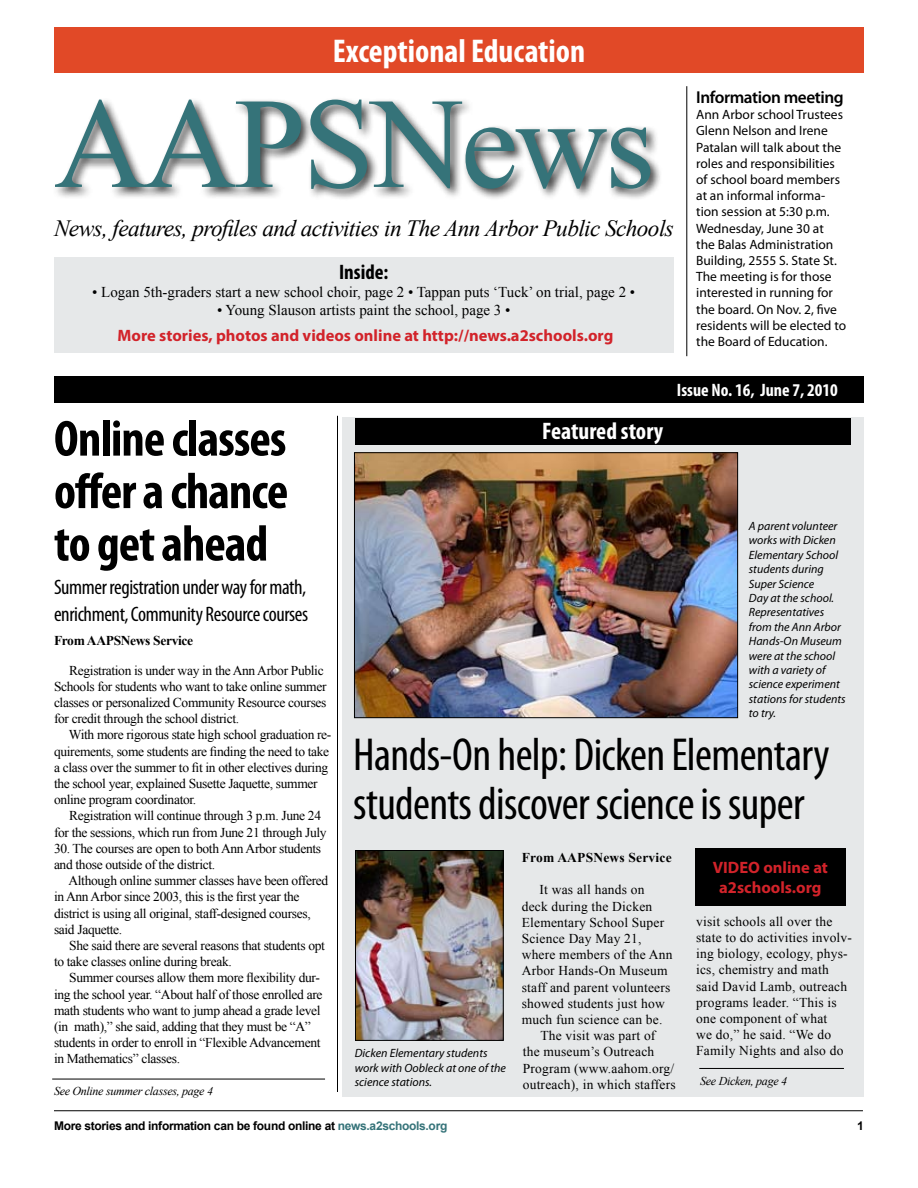
<style>
.page{position:relative;width:918px;height:1188px;background:#fff}
.page>*{position:absolute;margin:0;border:0;box-sizing:border-box;transform-origin:0 0}
.t1{font:129px "Times New Roman";letter-spacing:-.025em;color:#357379}
.t2{font:700 condensed 51px/52.5px "Myriad Pro";letter-spacing:-.02em;color:#000;text-align:justify}
.t3{font:condensed 46.5px/49.8px "Myriad Pro";letter-spacing:-.015em;color:#000}
.t4{font:700 condensed 33px "Myriad Pro";color:#fff}
.t5{font:700 condensed 24px "Myriad Pro";color:#fff}
.t6{font:italic 23.25px "Times New Roman";letter-spacing:-.025em;color:#000}
.t7{font:condensed 21px/27px "Myriad Pro";letter-spacing:-.02em;color:#000}
.t8{font:700 condensed 21px "Myriad Pro";color:#000}
.t9{font:700 condensed 18px "Myriad Pro";color:#fff}
.t10{font:600 17.25px "Myriad Pro";letter-spacing:-.025em;color:#000}
.t11{font:700 16.5px/19.8px "Myriad Pro";color:#d2232a;text-align:center}
.t12{font:15px "Times New Roman";color:#000}
.t13{font:13.5px/16.2px "Times New Roman";letter-spacing:-.025em;color:#000}
.t14{font:13.5px/16.2px "Times New Roman";letter-spacing:.015em;color:#000}
.t15{font:13.5px/16.2px "Myriad Pro";color:#000}
.t16{font:700 13.5px "Times New Roman";letter-spacing:-.015em;color:#000}
.t17{font:700 13.5px "Times New Roman";letter-spacing:.015em;color:#000}
.t18{font:italic 12px/14.4px "Myriad Pro";color:#000}
.t19{font:700 12px "Arial";letter-spacing:-.025em;color:#000}
.t20{font:italic 12px "Times New Roman";letter-spacing:-.025em;color:#000}
.s1{color:#357379}
</style>
<div class="page">
<div style="left:51px;top:96px;width:867px;height:192px;background:#000;opacity:.75"></div>
<div style="left:54px;top:257px;width:619px;height:96px;background:#e6e8e9"></div>
<div style="left:54px;top:27px;width:810px;height:46px;background:#e14927"></div>
<hr style="left:686px;top:86px;width:1px;height:270px;background:#000">
<hr style="left:54px;top:1110px;width:809px;height:1px;background:#000">
<div style="left:54px;top:376px;width:810px;height:27px;background:#000"></div>
<div style="left:343px;top:417px;width:521px;height:680px;background:#e6e8e9"></div>
<hr style="left:52px;top:1079px;width:273px;height:1px;background:#000">
<hr style="left:699px;top:1068px;width:145px;height:1px;background:#000">
<img style="left:357px;top:852px;width:145px;height:187px">
<div style="left:355px;top:850px;width:149px;height:191px;border:1px solid #000"></div>
<img style="left:356px;top:454px;width:380px;height:262px">
<div style="left:354px;top:452px;width:384px;height:266px;border:1px solid #000"></div>
<div style="left:355px;top:418px;width:495px;height:27px;background:#000"></div>
<hr style="left:337px;top:416px;width:1px;height:676px;background:#000">
<div style="left:695px;top:848px;width:151px;height:58px;background:#000"></div>
<h3 class="t4" style="left:333px;top:31px;width:254px">Exceptional Education</h3>
<h1 class="t1" style="left:54px;top:57px;width:602px">AAPSNews</h1>
<h3 class="t6" style="left:54px;top:212px;width:621px">News, features, profiles and activities in The Ann Arbor Public Schools</h3>
<h3 class="t8" style="left:339px;top:259px;width:51px">Inside:</h3>
<p class="t12" style="left:92px;top:282px;width:544px">• Logan 5th-graders start a new school choir, page 2 • Tappan puts ‘Tuck’ on trial, page 2 •</p>
<p class="t12" style="left:217px;top:300px;width:295px">• Young Slauson artists paint the school, page 3 •</p>
<p class="t11" style="left:118px;top:325px;width:497px">More stories, photos and videos online at http://news.a2schools.org</p>
<p class="t10" style="left:696px;top:86px;width:149px">Information meeting</p>
<p class="t15" style="left:696px;top:106px;width:152px">Ann Arbor school Trustees<br>Glenn Nelson and Irene<br>Patalan will talk about the roles and responsibilities of school board members at an informal informa&shy;tion session at 5:30 p.m.<br>Wednesday, June 30 at<br>the Balas Administration<br>Building, 2555 S. State St.<br>The meeting is for those interested in running for the board. On Nov. 2, five residents will be elected to the Board of Education.</p>
<h2 class="t2" style="left:54px;top:411px;width:236px">Online classes offer a chance to get ahead</h2>
<h3 class="t7" style="left:54px;top:573px;width:256px">Summer registration under way for math, enrichment, Community Resource courses</h3>
<p class="t16" style="left:54px;top:631px;width:141px">From AAPSNews Service</p>
<p class="t13" style="left:54px;top:662px;width:274px;text-indent:15px">Registration is under way in the Ann Arbor Public Schools for students who want to take online summer classes or personalized Community Resource courses for credit through the school district.</p>
<p class="t13" style="left:54px;top:727px;width:279px;text-indent:15px">With more rigorous state high school graduation re&shy;quirements, some students are finding the need to take a class over the summer to fit in other electives during the school year, explained Susette Jaquette, summer online program coordinator.</p>
<p class="t13" style="left:54px;top:808px;width:274px;text-indent:15px">Registration will continue through 3 p.m. June 24 for the sessions, which run from June 21 through July</p>
<p class="t13" style="left:54px;top:840px;width:269px">30. The courses are open to both Ann Arbor students and those outside of the district.</p>
<p class="t13" style="left:54px;top:872px;width:276px;text-indent:14px">Although online summer classes have been offered in Ann Arbor since 2003, this is the first year the district is using all original, staff-designed courses, said Jaquette.</p>
<p class="t13" style="left:54px;top:937px;width:272px;text-indent:15px">She said there are several reasons that students opt to take classes online during break.</p>
<p class="t13" style="left:54px;top:970px;width:270px;text-indent:15px">Summer courses allow them more flexibility dur&shy;ing the school year. “About half of those enrolled are math students who want to jump ahead a grade level (in math),” she said, adding that they must be “A” students in order to enroll in “Flexible Advancement in Mathematics” classes.</p>
<p class="t20" style="left:54px;top:1083px;width:161px">See Online summer classes, page 4</p>
<h3 class="t5" style="left:542px;top:416px;width:123px">Featured story</h3>
<h3 class="t9" style="left:677px;top:379px;width:163px">Issue No. 16, June 7, 2010</h3>
<p class="t18" style="left:749px;top:519px;width:98px">A parent volunteer works with Dicken<br>Elementary School students during<br>Super Science<br>Day at the school.<br>Representatives from the Ann Arbor<br>Hands-On Museum were at the school with a variety of science experiment stations for students to try.</p>
<h3 class="t3" style="left:353px;top:729px;width:478px">Hands-On help: Dicken Elementary students discover science is super</h3>
<p class="t18" style="left:355px;top:1046px;width:153px">Dicken Elementary students work with Oobleck at one of the science stations.</p>
<p class="t17" style="left:522px;top:848px;width:152px">From AAPSNews Service</p>
<p class="t14" style="left:540px;top:881px;width:106px">It was all hands on</p>
<p class="t14" style="left:522px;top:898px;width:132px">deck during the Dicken</p>
<p class="t14" style="left:522px;top:914px;width:144px">Elementary School Super</p>
<p class="t14" style="left:522px;top:930px;width:121px">Science Day May 21,</p>
<p class="t14" style="left:522px;top:946px;width:152px">where members of the Ann</p>
<p class="t14" style="left:522px;top:962px;width:147px">Arbor Hands-On Museum</p>
<p class="t14" style="left:522px;top:979px;width:150px">staff and parent volunteers</p>
<p class="t14" style="left:522px;top:995px;width:145px">showed students just how</p>
<p class="t14" style="left:522px;top:1011px;width:142px">much fun science can be.</p>
<p class="t14" style="left:540px;top:1027px;width:117px">The visit was part of</p>
<p class="t14" style="left:523px;top:1043px;width:133px">the museum’s Outreach</p>
<p class="t14" style="left:523px;top:1060px;width:153px">Program (www.aahom.org/</p>
<p class="t14" style="left:523px;top:1076px;width:154px">outreach), in which staffers</p>
<p class="t11" style="left:713px;top:857px;width:117px">VIDEO online at a2schools.org</p>
<p class="t14" style="left:696px;top:913px;width:157px">visit schools all over the state to do activities involv&shy;ing biology, ecology, phys&shy;ics, chemistry and math said David Lamb, outreach programs leader. “This is one component of what<br>we do,” he said. “We do<br>Family Nights and also do</p>
<p class="t20" style="left:700px;top:1072px;width:88px">See Dicken, page 4</p>
<p class="t19" style="left:54px;top:1118px;width:395px">More stories and information can be found online at <span class="s1">news.a2schools.org</span></p>
<p class="t19" style="left:857px;top:1118px;width:8px">1</p>
</div>
